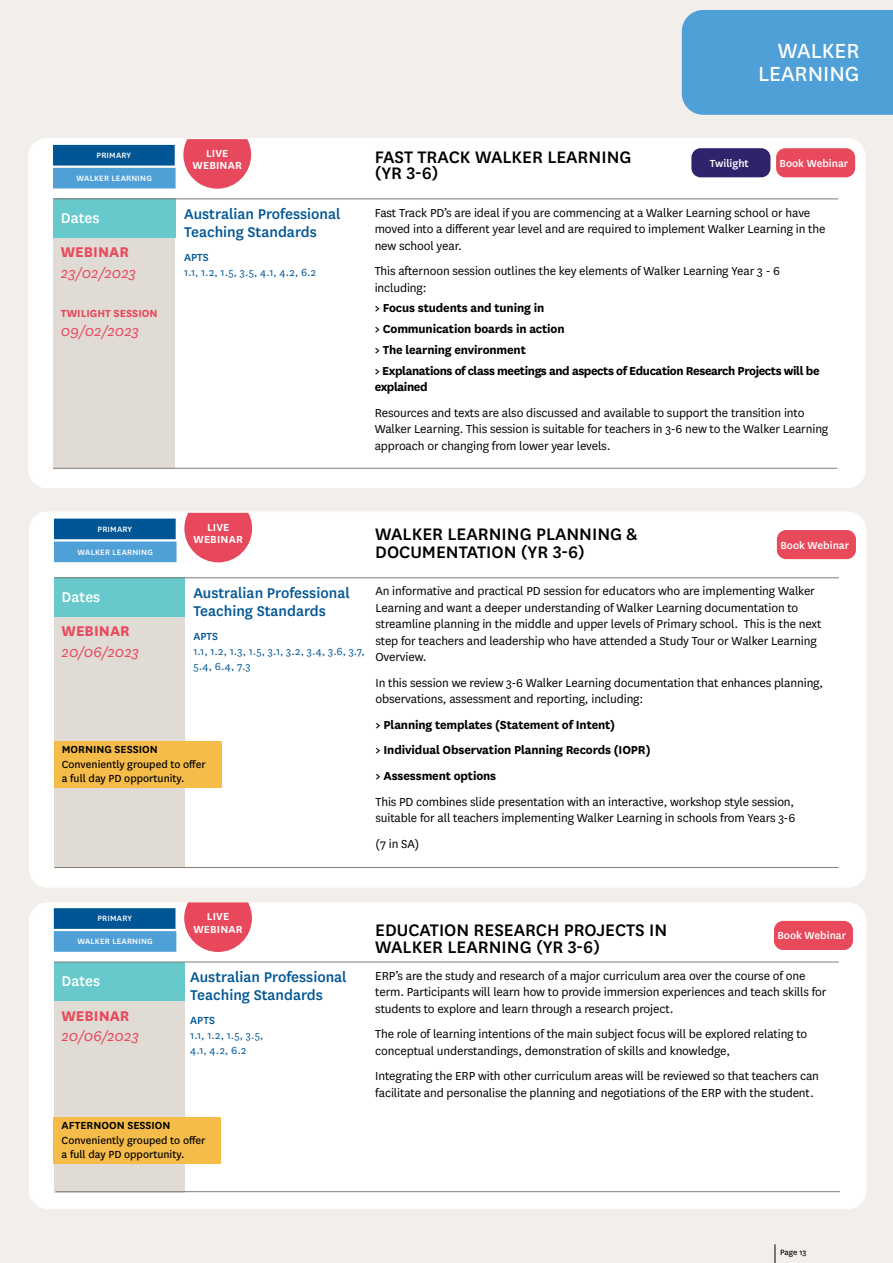
<style>
.page{position:relative;width:893px;height:1263px;background:#f2efeb}
.page>*{position:absolute;margin:0;border:0;box-sizing:border-box;transform-origin:0 0}
.t1{font:23.85px/22.5px "National";color:#fff;text-align:right}
.t2{font:500 19.5px/16.5px "National";color:#000}
.t3{font:500 16.5px/18px "National";color:#005695}
.t4{font:italic 16.5px "National";color:#e84a5c}
.t5{font:700 16.5px "National";color:#e84a5c}
.t6{font:500 16.5px "National";color:#fff}
.t7{font:13.5px/16.5px "National";letter-spacing:-.01em;color:#000}
.t8{font:700 13.5px/20.7px "National";letter-spacing:-.01em;color:#000}
.t9{font:700 13.5px "National";letter-spacing:-.03em;color:#000}
.t10{font:12px/15px "National";color:#005695}
.t11{font:12px/14.4px "National";color:#000}
.t12{font:500 12px "National";color:#fff}
.t13{font:600 12px/12.3px "National";letter-spacing:.01em;color:#fff;text-align:center}
.t14{font:600 12px "National";color:#000}
.t15{font:700 12px "National";color:#e84a5c}
.t16{font:500 12px "National";color:#005695}
.t17{font:500 9px "National";letter-spacing:.025em;color:#fff}
.t18{font:9px "National";color:#000}
</style>
<div class="page">
<svg style="left:775px;top:1244px;width:1px;height:19px"></svg>
<div style="left:682px;top:10px;width:211px;height:105px;background:#50a0d8"></div>
<div style="left:29px;top:139px;width:836px;height:348px;background:#fff;border-radius:18px"></div>
<div style="left:28px;top:138px;width:838px;height:350px;border:2px solid #fff;border-radius:18px"></div>
<div style="left:53px;top:199px;width:123px;height:39px;background:#68c9cc"></div>
<div style="left:53px;top:238px;width:122px;height:230px;background:#e1dbd5"></div>
<hr style="left:53px;top:199px;width:785px;height:1px;background:#817c77">
<div style="left:777px;top:149px;width:77px;height:28px;background:#e84a5c;border-radius:9px"></div>
<div style="left:776px;top:148px;width:79px;height:29px;border:2px solid #e84a5c;border-radius:9px"></div>
<hr style="left:53px;top:468px;width:784px;height:1px;background:#817c77">
<div style="left:53px;top:145px;width:122px;height:21px;background:#005695;border:2px solid #005695"></div>
<div style="left:53px;top:168px;width:123px;height:20px;background:#50a0d8"></div>
<svg style="left:183px;top:139px;width:68px;height:50px"></svg>
<div style="left:30px;top:903px;width:836px;height:305px;background:#fff;border-radius:18px"></div>
<div style="left:29px;top:902px;width:837px;height:307px;border:2px solid #fff;border-radius:18px"></div>
<div style="left:54px;top:962px;width:131px;height:39px;background:#68c9cc"></div>
<div style="left:54px;top:1001px;width:131px;height:191px;background:#e1dbd5"></div>
<hr style="left:54px;top:962px;width:785px;height:1px;background:#817c77">
<hr style="left:56px;top:1191px;width:784px;height:1px;background:#817c77">
<div style="left:30px;top:512px;width:836px;height:375px;background:#fff;border-radius:18px"></div>
<div style="left:29px;top:511px;width:837px;height:377px;border:2px solid #fff;border-radius:18px"></div>
<div style="left:54px;top:578px;width:131px;height:39px;background:#68c9cc"></div>
<div style="left:54px;top:617px;width:131px;height:250px;background:#e1dbd5"></div>
<hr style="left:54px;top:577px;width:785px;height:1px;background:#817c77">
<hr style="left:54px;top:867px;width:785px;height:1px;background:#817c77">
<div style="left:778px;top:531px;width:77px;height:27px;background:#e84a5c;border-radius:9px"></div>
<div style="left:777px;top:530px;width:79px;height:29px;border:2px solid #e84a5c;border-radius:9px"></div>
<div style="left:775px;top:922px;width:77px;height:27px;background:#e84a5c;border-radius:9px"></div>
<div style="left:774px;top:921px;width:79px;height:29px;border:2px solid #e84a5c;border-radius:9px"></div>
<div style="left:54px;top:1117px;width:167px;height:46px;background:#f5bc49"></div>
<div style="left:54px;top:741px;width:167px;height:46px;background:#f5bc49"></div>
<div style="left:54px;top:519px;width:122px;height:20px;background:#005695"></div>
<div style="left:54px;top:541px;width:123px;height:21px;background:#50a0d8;border:2px solid #50a0d8"></div>
<svg style="left:184px;top:513px;width:68px;height:49px;background:#eb6474"></svg>
<div style="left:54px;top:908px;width:121px;height:21px;background:#005695;border:2px solid #005695"></div>
<div style="left:54px;top:931px;width:122px;height:21px;background:#50a0d8;border:2px solid #50a0d8"></div>
<svg style="left:184px;top:902px;width:68px;height:50px;background:#eb6676"></svg>
<div style="left:692px;top:149px;width:78px;height:28px;background:#2d246b;border-radius:9px"></div>
<div style="left:691px;top:148px;width:79px;height:29px;border:2px solid #2d246b;border-radius:9px"></div>
<p class="t17" style="left:97px;top:149px;width:36px">PRIMARY</p>
<p class="t17" style="left:77px;top:172px;width:77px">WALKER LEARNING</p>
<p class="t6" style="left:61px;top:207px;width:40px">Dates</p>
<p class="t5" style="left:61px;top:241px;width:70px">WEBINAR</p>
<p class="t4" style="left:61px;top:263px;width:77px">23/02/2023</p>
<p class="t15" style="left:61px;top:304px;width:98px">TWILIGHT SESSION</p>
<p class="t4" style="left:61px;top:321px;width:80px">09/02/2023</p>
<p class="t13" style="left:193px;top:146px;width:51px">LIVE<br>WEBINAR</p>
<p class="t3" style="left:184px;top:204px;width:158px">Australian Professional<br>Teaching Standards</p>
<p class="t16" style="left:184px;top:250px;width:26px">APTS</p>
<p class="t10" style="left:184px;top:265px;width:134px">1.1, 1.2, 1.5, 3.5, 4.1, 4.2, 6.2</p>
<h1 class="t1" style="left:758px;top:38px;width:103px">WALKER<br>LEARNING</h1>
<h2 class="t2" style="left:375px;top:147px;width:258px">FAST TRACK WALKER LEARNING (YR 3-6)</h2>
<p class="t7" style="left:375px;top:204px;width:452px">Fast Track PD’s are ideal if you are commencing at a Walker Learning school or have moved into a different year level and are required to implement Walker Learning in the new school year.</p>
<p class="t7" style="left:375px;top:262px;width:407px">This afternoon session outlines the key elements of Walker Learning Year 3 - 6 including:</p>
<p class="t8" style="left:375px;top:297px;width:446px">&gt; Focus students and tuning in<br>&gt; Communication boards in action<br>&gt; The learning environment<br>&gt; Explanations of class meetings and aspects of Education Research Projects will be</p>
<p class="t9" style="left:375px;top:377px;width:54px">explained</p>
<p class="t7" style="left:375px;top:404px;width:455px">Resources and texts are also discussed and available to support the transition into<br>Walker Learning. This session is suitable for teachers in 3-6 new to the Walker Learning approach or changing from lower year levels.</p>
<p class="t12" style="left:710px;top:155px;width:41px">Twilight</p>
<p class="t12" style="left:780px;top:155px;width:70px">Book Webinar</p>
<p class="t17" style="left:98px;top:523px;width:36px">PRIMARY</p>
<p class="t17" style="left:78px;top:546px;width:77px">WALKER LEARNING</p>
<p class="t6" style="left:62px;top:586px;width:40px">Dates</p>
<p class="t5" style="left:62px;top:620px;width:70px">WEBINAR</p>
<p class="t4" style="left:62px;top:642px;width:79px">20/06/2023</p>
<p class="t13" style="left:194px;top:520px;width:51px">LIVE<br>WEBINAR</p>
<p class="t3" style="left:193px;top:583px;width:158px">Australian Professional<br>Teaching Standards</p>
<p class="t16" style="left:193px;top:628px;width:26px">APTS</p>
<p class="t10" style="left:193px;top:644px;width:173px">1.1, 1.2, 1.3, 1.5, 3.1, 3.2, 3.4, 3.6, 3.7,<br>5.4, 6.4, 7.3</p>
<p class="t14" style="left:62px;top:741px;width:97px">MORNING SESSION</p>
<p class="t11" style="left:62px;top:756px;width:145px">Conveniently grouped to offer a full day PD opportunity.</p>
<h2 class="t2" style="left:375px;top:524px;width:264px;line-height:18px">WALKER LEARNING PLANNING &amp;<br>DOCUMENTATION (YR 3-6)</h2>
<p class="t7" style="left:375px;top:582px;width:447px">An informative and practical PD session for educators who are implementing Walker Learning and want a deeper understanding of Walker Learning documentation to streamline planning in the middle and upper levels of Primary school. This is the next step for teachers and leadership who have attended a Study Tour or Walker Learning Overview.</p>
<p class="t7" style="left:375px;top:674px;width:449px">In this session we review 3-6 Walker Learning documentation that enhances planning, observations, assessment and reporting, including:</p>
<p class="t8" style="left:375px;top:711px;width:277px;line-height:25.5px">&gt; Planning templates (Statement of Intent)<br>&gt; Individual Observation Planning Records (IOPR) &gt; Assessment options</p>
<p class="t7" style="left:375px;top:792px;width:421px">This PD combines slide presentation with an interactive, workshop style session, suitable for all teachers implementing Walker Learning in schools from Years 3-6</p>
<p class="t7" style="left:375px;top:834px;width:45px">(7 in SA)</p>
<p class="t12" style="left:780px;top:537px;width:70px">Book Webinar</p>
<p class="t17" style="left:97px;top:912px;width:36px">PRIMARY</p>
<p class="t17" style="left:77px;top:935px;width:77px">WALKER LEARNING</p>
<p class="t6" style="left:61px;top:970px;width:40px">Dates</p>
<p class="t5" style="left:61px;top:1004px;width:70px">WEBINAR</p>
<p class="t4" style="left:61px;top:1026px;width:79px">20/06/2023</p>
<p class="t13" style="left:193px;top:910px;width:51px">LIVE<br>WEBINAR</p>
<p class="t3" style="left:190px;top:967px;width:158px">Australian Professional<br>Teaching Standards</p>
<p class="t16" style="left:190px;top:1012px;width:26px">APTS</p>
<p class="t10" style="left:190px;top:1028px;width:75px">1.1, 1.2, 1.5, 3.5,<br>4.1, 4.2, 6.2</p>
<p class="t14" style="left:62px;top:1117px;width:110px">AFTERNOON SESSION</p>
<p class="t11" style="left:62px;top:1132px;width:145px">Conveniently grouped to offer a full day PD opportunity.</p>
<h2 class="t2" style="left:375px;top:920px;width:293px;line-height:17.5px">EDUCATION RESEARCH PROJECTS IN<br>WALKER LEARNING (YR 3-6)</h2>
<p class="t7" style="left:375px;top:967px;width:453px">ERP’s are the study and research of a major curriculum area over the course of one term. Participants will learn how to provide immersion experiences and teach skills for students to explore and learn through a research project.</p>
<p class="t7" style="left:375px;top:1025px;width:434px">The role of learning intentions of the main subject focus will be explored relating to conceptual understandings, demonstration of skills and knowledge,</p>
<p class="t7" style="left:375px;top:1067px;width:445px">Integrating the ERP with other curriculum areas will be reviewed so that teachers can facilitate and personalise the planning and negotiations of the ERP with the student.</p>
<p class="t12" style="left:777px;top:928px;width:70px">Book Webinar</p>
<p class="t18" style="left:780px;top:1247px;width:28px">Page 13</p>
</div>
